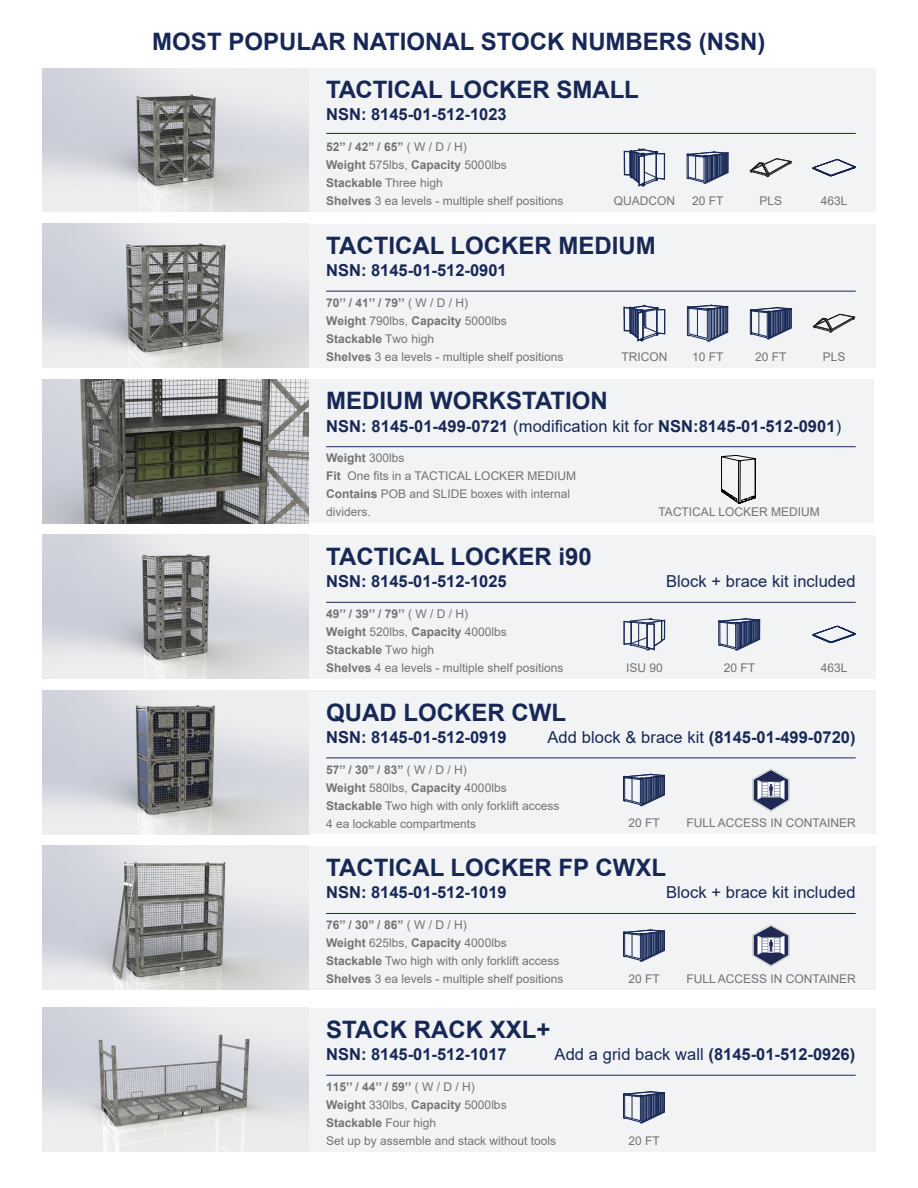
<style>
.page{position:relative;width:918px;height:1188px;background:#fff}
.page>*{position:absolute;margin:0;border:0;box-sizing:border-box;transform-origin:0 0}
.t1{font:700 24px "Arial";color:#172857}
.t2{font:700 16.5px "Arial";color:#172857}
.t3{font:16.5px "Arial";letter-spacing:.005em;color:#172857}
.t4{font:12px/18px "Arial";color:#717376}
.t5{font:700 12px "Arial";color:#717376}
.s1{font-weight:400}
.s2{font-weight:700}
</style>
<div class="page">
<div style="left:308px;top:68px;width:567px;height:144px;background:#f2f3f4"></div>
<img style="left:43px;top:68px;width:265px;height:144px">
<div style="left:308px;top:224px;width:567px;height:144px;background:#f2f3f4"></div>
<img style="left:43px;top:224px;width:265px;height:144px">
<div style="left:308px;top:846px;width:567px;height:144px;background:#f2f3f4"></div>
<div style="left:308px;top:535px;width:567px;height:144px;background:#f2f3f4"></div>
<img style="left:43px;top:846px;width:265px;height:144px">
<div style="left:307px;top:379px;width:567px;height:144px;background:#f2f3f4"></div>
<img style="left:43px;top:535px;width:265px;height:144px">
<div style="left:308px;top:1008px;width:567px;height:144px;background:#f2f3f4"></div>
<img style="left:43px;top:379px;width:265px;height:144px">
<img style="left:43px;top:1008px;width:265px;height:144px">
<div style="left:308px;top:690px;width:567px;height:144px;background:#f2f3f4"></div>
<img style="left:43px;top:690px;width:265px;height:144px">
<hr style="left:326px;top:133px;width:530px;height:1px;background:#172857">
<div style="left:624px;top:151px;width:6px;height:24px;border:1px solid #172857"></div>
<div style="left:624px;top:152px;width:6px;height:23px;border:1px solid #172857"></div>
<svg style="left:630px;top:149px;width:35px;height:37px"></svg>
<svg style="left:687px;top:152px;width:42px;height:32px"></svg>
<hr style="left:326px;top:758px;width:530px;height:1px;background:#172857">
<svg style="left:623px;top:774px;width:42px;height:32px"></svg>
<img style="left:753px;top:769px;width:37px;height:42px">
<hr style="left:326px;top:913px;width:530px;height:1px;background:#172857">
<img style="left:753px;top:924px;width:37px;height:43px">
<svg style="left:623px;top:930px;width:42px;height:31px"></svg>
<svg style="left:813px;top:159px;width:43px;height:18px"></svg>
<svg style="left:750px;top:159px;width:41px;height:18px"></svg>
<hr style="left:326px;top:291px;width:530px;height:1px;background:#172857">
<svg style="left:624px;top:305px;width:41px;height:36px"></svg>
<svg style="left:687px;top:305px;width:41px;height:36px"></svg>
<svg style="left:813px;top:314px;width:42px;height:18px"></svg>
<svg style="left:750px;top:307px;width:42px;height:32px"></svg>
<hr style="left:326px;top:446px;width:530px;height:1px;background:#172857">
<hr style="left:326px;top:602px;width:530px;height:1px;background:#172857">
<svg style="left:624px;top:618px;width:41px;height:32px"></svg>
<svg style="left:719px;top:618px;width:41px;height:32px"></svg>
<svg style="left:813px;top:626px;width:43px;height:18px"></svg>
<hr style="left:326px;top:1075px;width:530px;height:1px;background:#172857">
<svg style="left:623px;top:1091px;width:42px;height:32px"></svg>
<svg style="left:721px;top:455px;width:35px;height:49px"></svg>
<p class="t1" style="left:152px;top:24px;width:615px">MOST POPULAR NATIONAL STOCK NUMBERS (NSN)</p>
<p class="t1" style="left:326px;top:73px;width:314px">TACTICAL LOCKER SMALL</p>
<p class="t2" style="left:326px;top:103px;width:182px">NSN: 8145-01-512-1023</p>
<p class="t5" style="left:326px;top:139px;width:142px">52’’ / 42’’ / 65’’ <span class="s1">( W / D / H)</span></p>
<p class="t5" style="left:326px;top:157px;width:182px">Weight <span class="s1">575lbs,</span> Capacity <span class="s1">5000lbs</span></p>
<p class="t5" style="left:326px;top:175px;width:118px">Stackable <span class="s1">Three high</span></p>
<p class="t4" style="left:326px;top:192px;width:239px"><span class="s2">Shelves</span> 3 ea levels - multiple shelf positions</p>
<p class="t4" style="left:614px;top:192px;width:63px">QUADCON</p>
<p class="t4" style="left:692px;top:192px;width:33px">20 FT</p>
<p class="t4" style="left:760px;top:192px;width:24px">PLS</p>
<p class="t4" style="left:821px;top:192px;width:28px">463L</p>
<p class="t1" style="left:326px;top:229px;width:331px">TACTICAL LOCKER MEDIUM</p>
<p class="t2" style="left:326px;top:259px;width:182px">NSN: 8145-01-512-0901</p>
<p class="t4" style="left:326px;top:293px;width:239px"><span class="s2">70’’ / 41’’ / 79’’</span> ( W / D / H)<br><span class="s2">Weight</span> 790lbs, <span class="s2">Capacity</span> 5000lbs<br><span class="s2">Stackable</span> Two high<br><span class="s2">Shelves</span> 3 ea levels - multiple shelf positions</p>
<p class="t4" style="left:621px;top:347px;width:47px">TRICON</p>
<p class="t4" style="left:692px;top:347px;width:33px">10 FT</p>
<p class="t4" style="left:755px;top:347px;width:33px">20 FT</p>
<p class="t4" style="left:823px;top:347px;width:24px">PLS</p>
<p class="t1" style="left:326px;top:384px;width:283px">MEDIUM WORKSTATION</p>
<p class="t2" style="left:326px;top:414px;width:517px">NSN: 8145-01-499-0721 <span class="s1">(modification kit for</span> NSN:8145-01-512-0901<span class="s1">)</span></p>
<p class="t5" style="left:326px;top:450px;width:80px">Weight <span class="s1">300lbs</span></p>
<p class="t4" style="left:326px;top:467px;width:251px"><span class="s2">Fit</span> One fits in a TACTICAL LOCKER MEDIUM</p>
<p class="t4" style="left:326px;top:485px;width:246px"><span class="s2">Contains</span> POB and SLIDE boxes with internal dividers.</p>
<p class="t1" style="left:326px;top:540px;width:267px">TACTICAL LOCKER i90</p>
<p class="t2" style="left:326px;top:569px;width:182px">NSN: 8145-01-512-1025</p>
<p class="t4" style="left:326px;top:605px;width:239px"><span class="s2">49’’ / 39’’ / 79’’</span> ( W / D / H)<br><span class="s2">Weight</span> 520lbs, <span class="s2">Capacity</span> 4000lbs<br><span class="s2">Stackable</span> Two high<br><span class="s2">Shelves</span> 4 ea levels - multiple shelf positions</p>
<p class="t4" style="left:659px;top:503px;width:163px">TACTICAL LOCKER MEDIUM</p>
<p class="t3" style="left:666px;top:570px;width:191px">Block + brace kit included</p>
<p class="t4" style="left:626px;top:659px;width:38px">ISU 90</p>
<p class="t4" style="left:724px;top:659px;width:33px">20 FT</p>
<p class="t4" style="left:821px;top:659px;width:28px">463L</p>
<p class="t1" style="left:326px;top:695px;width:241px">QUAD LOCKER CWL</p>
<p class="t2" style="left:326px;top:725px;width:182px">NSN: 8145-01-512-0919</p>
<p class="t5" style="left:326px;top:761px;width:142px">57’’ / 30’’ / 83’’ <span class="s1">( W / D / H)</span></p>
<p class="t5" style="left:326px;top:779px;width:182px">Weight <span class="s1">580lbs,</span> Capacity <span class="s1">4000lbs</span></p>
<p class="t4" style="left:326px;top:796px;width:235px"><span class="s2">Stackable</span> Two high with only forklift access</p>
<p class="t4" style="left:326px;top:814px;width:152px">4 ea lockable compartments</p>
<p class="t4" style="left:628px;top:814px;width:33px">20 FT</p>
<p class="t4" style="left:686px;top:814px;width:171px">FULL ACCESS IN CONTAINER</p>
<p class="t1" style="left:326px;top:851px;width:341px">TACTICAL LOCKER FP CWXL</p>
<p class="t2" style="left:326px;top:881px;width:182px">NSN: 8145-01-512-1019</p>
<p class="t5" style="left:326px;top:916px;width:142px">76’’ / 30’’ / 86’’ <span class="s1">( W / D / H)</span></p>
<p class="t5" style="left:326px;top:934px;width:182px">Weight <span class="s1">625lbs,</span> Capacity <span class="s1">4000lbs</span></p>
<p class="t4" style="left:326px;top:952px;width:235px"><span class="s2">Stackable</span> Two high with only forklift access</p>
<p class="t4" style="left:326px;top:970px;width:239px"><span class="s2">Shelves</span> 3 ea levels - multiple shelf positions</p>
<p class="t4" style="left:628px;top:970px;width:33px">20 FT</p>
<p class="t4" style="left:686px;top:970px;width:171px">FULL ACCESS IN CONTAINER</p>
<p class="t2" style="left:548px;top:725px;width:310px"><span class="s1">Add block &amp; brace kit</span> (8145-01-499-0720)</p>
<p class="t3" style="left:666px;top:881px;width:191px">Block + brace kit included</p>
<p class="t1" style="left:326px;top:1013px;width:226px">STACK RACK XXL+</p>
<p class="t2" style="left:326px;top:1043px;width:182px">NSN: 8145-01-512-1017</p>
<p class="t4" style="left:326px;top:1078px;width:232px"><span class="s2">115’’ / 44’’ / 59’’</span> ( W / D / H)<br><span class="s2">Weight</span> 330lbs, <span class="s2">Capacity</span> 5000lbs<br><span class="s2">Stackable</span> Four high<br>Set up by assemble and stack without tools</p>
<p class="t2" style="left:555px;top:1043px;width:302px"><span class="s1">Add a grid back wall</span> (8145-01-512-0926)</p>
<p class="t4" style="left:628px;top:1132px;width:33px">20 FT</p>
</div>
